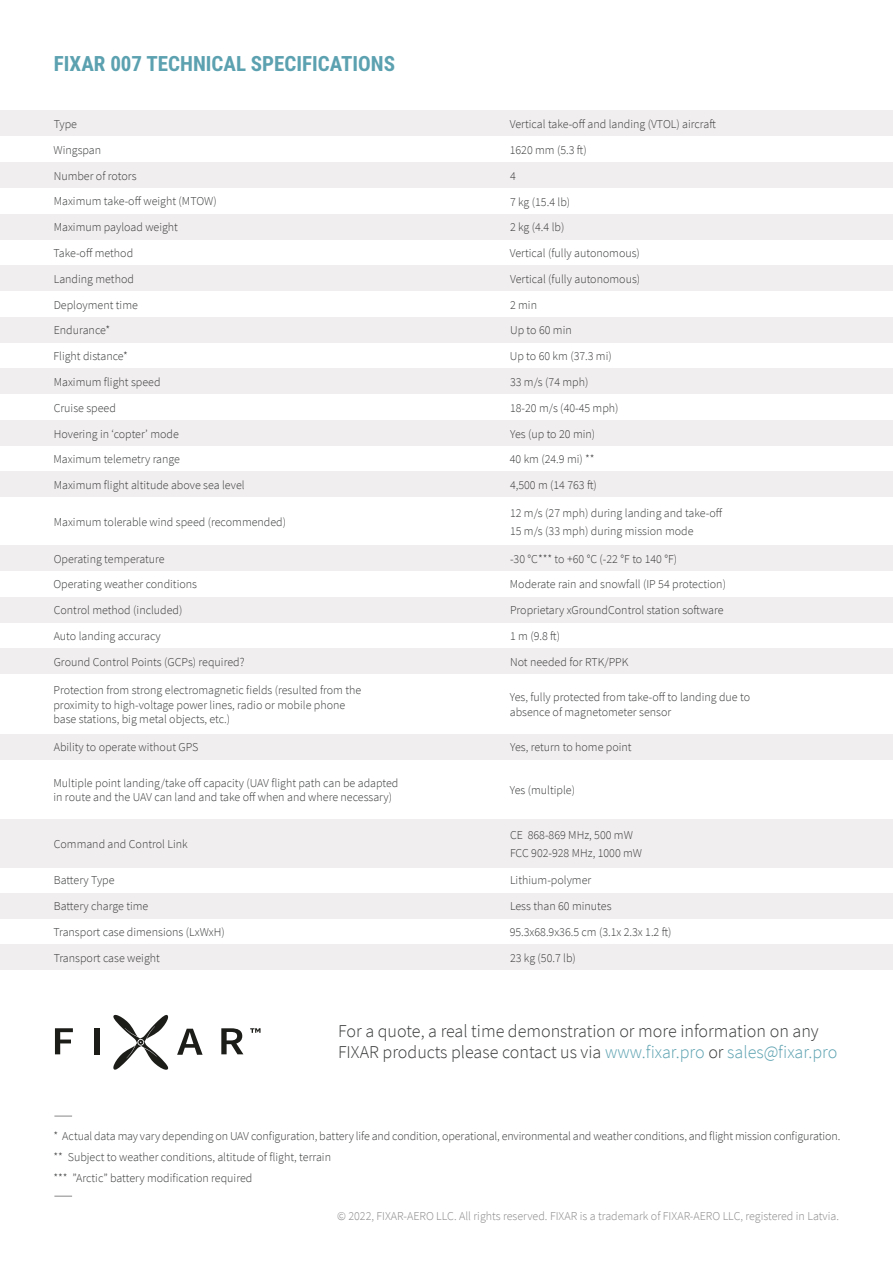
<style>
.page{position:relative;width:893px;height:1263px;background:#fff}
.page>*{position:absolute;margin:0;border:0;box-sizing:border-box;transform-origin:0 0}
.t1{font:700 21px "Roboto Condensed";color:#5ba1b0}
.t2{font:300 18px/21.6px "Source Sans Pro";color:#373838}
.t3{font:300 12px/14.4px "Source Sans Pro";color:#373838}
.t4{font:300 12px "Source Sans Pro";color:#868686}
.s1{color:#5ba1b0}
</style>
<div class="page">
<div style="left:0;top:111px;width:893px;height:25px;background:#f1eeef"></div>
<div style="left:0;top:162px;width:893px;height:26px;background:#f1eeef"></div>
<div style="left:0;top:368px;width:893px;height:26px;background:#f1eeef"></div>
<div style="left:0;top:944px;width:893px;height:26px;background:#f1eeef"></div>
<div style="left:0;top:819px;width:893px;height:48px;background:#f1eeef"></div>
<div style="left:0;top:597px;width:893px;height:25px;background:#f1eeef"></div>
<div style="left:0;top:265px;width:893px;height:26px;background:#f1eeef"></div>
<div style="left:0;top:472px;width:893px;height:25px;background:#f1eeef"></div>
<div style="left:0;top:214px;width:893px;height:26px;background:#f1eeef"></div>
<div style="left:0;top:420px;width:893px;height:26px;background:#f1eeef"></div>
<div style="left:0;top:648px;width:893px;height:26px;background:#f1eeef"></div>
<div style="left:0;top:734px;width:893px;height:25px;background:#f1eeef"></div>
<div style="left:0;top:317px;width:893px;height:26px;background:#f1eeef"></div>
<div style="left:0;top:893px;width:893px;height:25px;background:#f1eeef"></div>
<div style="left:0;top:545px;width:893px;height:26px;background:#f1eeef"></div>
<svg style="left:54px;top:1116px;width:18px;height:1px"></svg>
<svg style="left:54px;top:1196px;width:18px;height:1px"></svg>
<svg style="left:221px;top:1028px;width:22px;height:26px"></svg>
<svg style="left:177px;top:1029px;width:26px;height:26px"></svg>
<svg style="left:113px;top:1015px;width:55px;height:55px"></svg>
<div style="left:94px;top:1028px;width:6px;height:26px;background:#1c1c19"></div>
<svg style="left:55px;top:1028px;width:18px;height:26px"></svg>
<svg style="left:250px;top:1028px;width:11px;height:5px"></svg>
<h1 class="t1" style="left:54px;top:51px;width:343px">FIXAR 007 TECHNICAL SPECIFICATIONS</h1>
<p class="t3" style="left:54px;top:118px;width:25px">Type</p>
<p class="t3" style="left:510px;top:117px;width:208px">Vertical take-off and landing (VTOL) aircraft</p>
<p class="t3" style="left:53px;top:144px;width:49px">Wingspan</p>
<p class="t3" style="left:510px;top:143px;width:78px">1620 mm (5.3 ft)</p>
<p class="t3" style="left:54px;top:169px;width:84px">Number of rotors</p>
<p class="t3" style="left:510px;top:169px;width:7px">4</p>
<p class="t3" style="left:54px;top:194px;width:164px">Maximum take-off weight (MTOW)</p>
<p class="t3" style="left:510px;top:194px;width:62px">7 kg (15.4 lb)</p>
<p class="t3" style="left:54px;top:220px;width:126px">Maximum payload weight</p>
<p class="t3" style="left:510px;top:220px;width:56px">2 kg (4.4 lb)</p>
<p class="t3" style="left:53px;top:246px;width:81px">Take-off method</p>
<p class="t3" style="left:510px;top:246px;width:132px">Vertical (fully autonomous)</p>
<p class="t3" style="left:54px;top:272px;width:82px">Landing method</p>
<p class="t3" style="left:510px;top:272px;width:132px">Vertical (fully autonomous)</p>
<p class="t3" style="left:54px;top:298px;width:86px">Deployment time</p>
<p class="t3" style="left:510px;top:298px;width:29px">2 min</p>
<p class="t3" style="left:54px;top:324px;width:58px">Endurance*</p>
<p class="t3" style="left:510px;top:324px;width:63px">Up to 60 min</p>
<p class="t3" style="left:53px;top:350px;width:76px">Flight distance*</p>
<p class="t3" style="left:510px;top:349px;width:104px">Up to 60 km (37.3 mi)</p>
<p class="t3" style="left:54px;top:375px;width:108px">Maximum flight speed</p>
<p class="t3" style="left:510px;top:375px;width:80px">33 m/s (74 mph)</p>
<p class="t3" style="left:54px;top:401px;width:64px">Cruise speed</p>
<p class="t3" style="left:510px;top:400px;width:110px">18-20 m/s (40-45 mph)</p>
<p class="t3" style="left:54px;top:427px;width:127px">Hovering in ‘copter’ mode</p>
<p class="t3" style="left:510px;top:426px;width:87px">Yes (up to 20 min)</p>
<p class="t3" style="left:53px;top:453px;width:128px">Maximum telemetry range</p>
<p class="t3" style="left:510px;top:452px;width:86px">40 km (24.9 mi) **</p>
<p class="t3" style="left:54px;top:478px;width:192px">Maximum flight altitude above sea level</p>
<p class="t3" style="left:510px;top:478px;width:88px">4,500 m (14 763 ft)</p>
<p class="t3" style="left:54px;top:515px;width:234px">Maximum tolerable wind speed (recommended)</p>
<p class="t3" style="left:510px;top:504px;width:214px;line-height:18px">12 m/s (27 mph) during landing and take-off<br>15 m/s (33 mph) during mission mode</p>
<p class="t3" style="left:54px;top:552px;width:112px">Operating temperature</p>
<p class="t3" style="left:510px;top:552px;width:169px">-30 °С*** to +60 °С (-22 °F to 140 °F)</p>
<p class="t3" style="left:53px;top:577px;width:145px">Operating weather conditions</p>
<p class="t3" style="left:510px;top:577px;width:218px">Moderate rain and snowfall (IP 54 protection)</p>
<p class="t3" style="left:54px;top:603px;width:130px">Control method (included)</p>
<p class="t3" style="left:510px;top:603px;width:215px">Proprietary xGroundControl station software</p>
<p class="t3" style="left:54px;top:630px;width:108px">Auto landing accuracy</p>
<p class="t3" style="left:510px;top:629px;width:51px">1 m (9.8 ft)</p>
<p class="t3" style="left:54px;top:655px;width:192px">Ground Control Points (GCPs) required?</p>
<p class="t3" style="left:510px;top:656px;width:120px">Not needed for RTK/PPK</p>
<p class="t3" style="left:53px;top:683px;width:309px">Protection from strong electromagnetic fields (resulted from the proximity to high-voltage power lines, radio or mobile phone base stations, big metal objects, etc.)</p>
<p class="t3" style="left:510px;top:690px;width:242px">Yes, fully protected from take-off to landing due to absence of magnetometer sensor</p>
<p class="t3" style="left:54px;top:740px;width:146px">Ability to operate without GPS</p>
<p class="t3" style="left:510px;top:741px;width:123px">Yes, return to home point</p>
<p class="t3" style="left:53px;top:776px;width:346px">Multiple point landing/take off capacity (UAV flight path can be adapted in route and the UAV can land and take off when and where necessary)</p>
<p class="t3" style="left:510px;top:783px;width:67px">Yes (multiple)</p>
<p class="t3" style="left:54px;top:837px;width:136px">Command and Control Link</p>
<p class="t3" style="left:510px;top:826px;width:134px;line-height:18px">СE 868-869 MHz, 500 mW<br>FCC 902-928 MHz, 1000 mW</p>
<p class="t3" style="left:54px;top:874px;width:62px">Battery Type</p>
<p class="t3" style="left:510px;top:874px;width:83px">Lithium-polymer</p>
<p class="t3" style="left:54px;top:900px;width:96px">Battery charge time</p>
<p class="t3" style="left:510px;top:900px;width:103px">Less than 60 minutes</p>
<p class="t3" style="left:53px;top:924px;width:173px">Transport case dimensions (LxWxH)</p>
<p class="t3" style="left:510px;top:924px;width:163px">95.3x68.9x36.5 cm (3.1x 2.3x 1.2 ft)</p>
<p class="t3" style="left:54px;top:950px;width:108px">Transport case weight</p>
<p class="t3" style="left:510px;top:950px;width:67px">23 kg (50.7 lb)</p>
<h2 class="t2" style="left:338px;top:1021px;width:501px">For a quote, a real time demonstration or more information on any<br>FIXAR products please contact us via <span class="s1">www.fixar.pro</span> or <span class="s1">sales@fixar.pro</span></h2>
<p class="t3" style="left:53px;top:1126px;width:788px;line-height:21px">* Actual data may vary depending on UAV configuration, battery life and condition, operational, environmental and weather conditions, and flight mission configuration. ** Subject to weather conditions, altitude of flight, terrain<br>*** ”Arctic” battery modification required</p>
<p class="t4" style="left:337px;top:1211px;width:503px">© 2022, FIXAR-AERO LLC. All rights reserved. FIXAR is a trademark of FIXAR-AERO LLC, registered in Latvia.</p>
</div>
